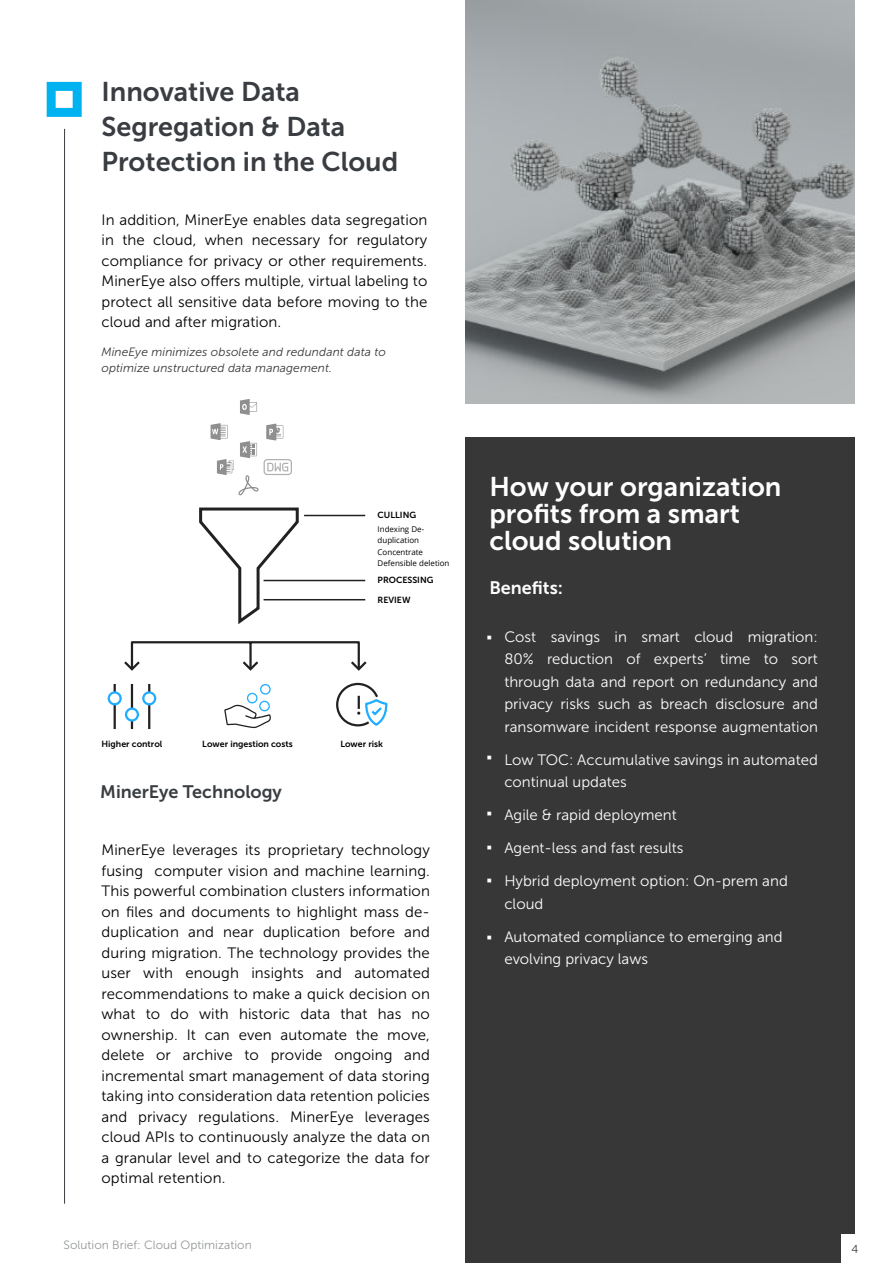
<style>
.page{position:relative;width:893px;height:1263px;background:#fff}
.page>*{position:absolute;margin:0;border:0;box-sizing:border-box;transform-origin:0 0}
.t1{font:27px/34.8px "Museo Sans 700";color:#393d41}
.t2{font:27px/27px "Museo Sans 700";color:#fff}
.t3{font:18px "Museo Sans 700";color:#393d41}
.t4{font:18px "Museo Sans 700";color:#fff}
.t5{font:16.5px/33.8px "Arial";color:#fff;text-align:justify}
.t6{font:15px/20.5px "Museo Sans 300";letter-spacing:.005em;color:#000;text-align:justify}
.t7{font:15px/22.5px "Museo Sans 300";color:#fff}
.t8{font:italic 12px/16.4px "Museo Sans 300";letter-spacing:.005em;color:#373737}
.t9{font:12px "Museo Sans 300";color:rgb(57 61 65/.54)}
.t10{font:11.55px "Museo Sans 300";color:#393d41}
.t11{font:8.85px/19.4px "Museo Sans 700";color:#000}
.t12{font:7.95px/11.6px "Open Sans";color:#000}
</style>
<div class="page">
<hr style="left:64px;top:104px;width:1px;height:1100px;background:#393d41">
<img style="left:466px;top:0;width:389px;height:404px">
<div style="left:466px;top:437px;width:389px;height:826px;background:#373737"></div>
<div style="left:841px;top:1234px;width:28px;height:29px;background:#fff"></div>
<svg style="left:199px;top:507px;width:101px;height:117px"></svg>
<svg style="left:240px;top:399px;width:17px;height:16px"></svg>
<svg style="left:211px;top:423px;width:81px;height:72px"></svg>
<hr style="left:304px;top:515px;width:61px;height:1px;background:#212121">
<hr style="left:264px;top:580px;width:101px;height:1px;background:#212121">
<hr style="left:264px;top:599px;width:101px;height:1px;background:#212121">
<svg style="left:224px;top:684px;width:47px;height:44px"></svg>
<svg style="left:107px;top:684px;width:50px;height:45px"></svg>
<svg style="left:124px;top:641px;width:243px;height:30px"></svg>
<svg style="left:336px;top:682px;width:52px;height:45px"></svg>
<svg style="left:46px;top:81px;width:36px;height:48px"></svg>
<h1 class="t1" style="left:101px;top:77px;width:298px">Innovative Data<br>Segregation &amp; Data<br>Protection in the Cloud</h1>
<p class="t6" style="left:101px;top:211px;width:327px">In addition, MinerEye enables data segregation in the cloud, when necessary for regulatory compliance for privacy or other requirements.<br>MinerEye also offers multiple, virtual labeling to protect all sensitive data before moving to the cloud and after migration.</p>
<p class="t8" style="left:101px;top:345px;width:286px">MineEye minimizes obsolete and redundant data to optimize unstructured data management.</p>
<p class="t11" style="left:378px;top:506px;width:40px">CULLING</p>
<p class="t12" style="left:378px;top:524px;width:73px">Indexing De&shy;duplication<br>Concentrate<br>Defensible deletion</p>
<p class="t11" style="left:378px;top:571px;width:57px">PROCESSING<br>REVIEW</p>
<p class="t11" style="left:101px;top:735px;width:63px">Higher control</p>
<p class="t11" style="left:202px;top:735px;width:92px">Lower ingestion costs</p>
<p class="t11" style="left:340px;top:735px;width:44px">Lower risk</p>
<p class="t3" style="left:100px;top:784px;width:183px">MinerEye Technology</p>
<p class="t6" style="left:101px;top:841px;width:330px">MinerEye leverages its proprietary technology fusing computer vision and machine learning.<br>This powerful combination clusters information on files and documents to highlight mass de&shy;duplication and near duplication before and during migration. The technology provides the user with enough insights and automated recommendations to make a quick decision on what to do with historic data that has no ownership. It can even automate the move, delete or archive to provide ongoing and incremental smart management of data storing taking into consideration data retention policies and privacy regulations. MinerEye leverages cloud APIs to continuously analyze the data on a granular level and to categorize the data for optimal retention.</p>
<p class="t9" style="left:64px;top:1240px;width:190px">Solution Brief: Cloud Optimization</p>
<h1 class="t2" style="left:489px;top:476px;width:294px">How your organization profits from a smart cloud solution</h1>
<p class="t4" style="left:489px;top:580px;width:75px">Benefits:</p>
<p class="t7" style="left:504px;top:627px;width:315px;text-align:justify">Cost savings in smart cloud migration:<br>80% reduction of experts’ time to sort through data and report on redundancy and privacy risks such as breach disclosure and ransomware incident response augmentation</p>
<p class="t7" style="left:504px;top:750px;width:315px">Low TOC: Accumulative savings in automated continual updates</p>
<p class="t7" style="left:504px;top:805px;width:174px">Agile &amp; rapid deployment</p>
<p class="t7" style="left:504px;top:838px;width:181px">Agent-less and fast results</p>
<p class="t7" style="left:504px;top:871px;width:285px">Hybrid deployment option: On-prem and cloud</p>
<p class="t7" style="left:504px;top:927px;width:280px">Automated compliance to emerging and evolving privacy laws</p>
<p class="t5" style="left:486px;top:622px;width:7px">▪</p>
<p class="t5" style="left:486px;top:741px;width:7px">▪</p>
<p class="t5" style="left:486px;top:798px;width:7px">▪ ▪ ▪</p>
<p class="t5" style="left:486px;top:921px;width:7px">▪</p>
<p class="t10" style="left:851px;top:1244px;width:8px">4</p>
</div>
